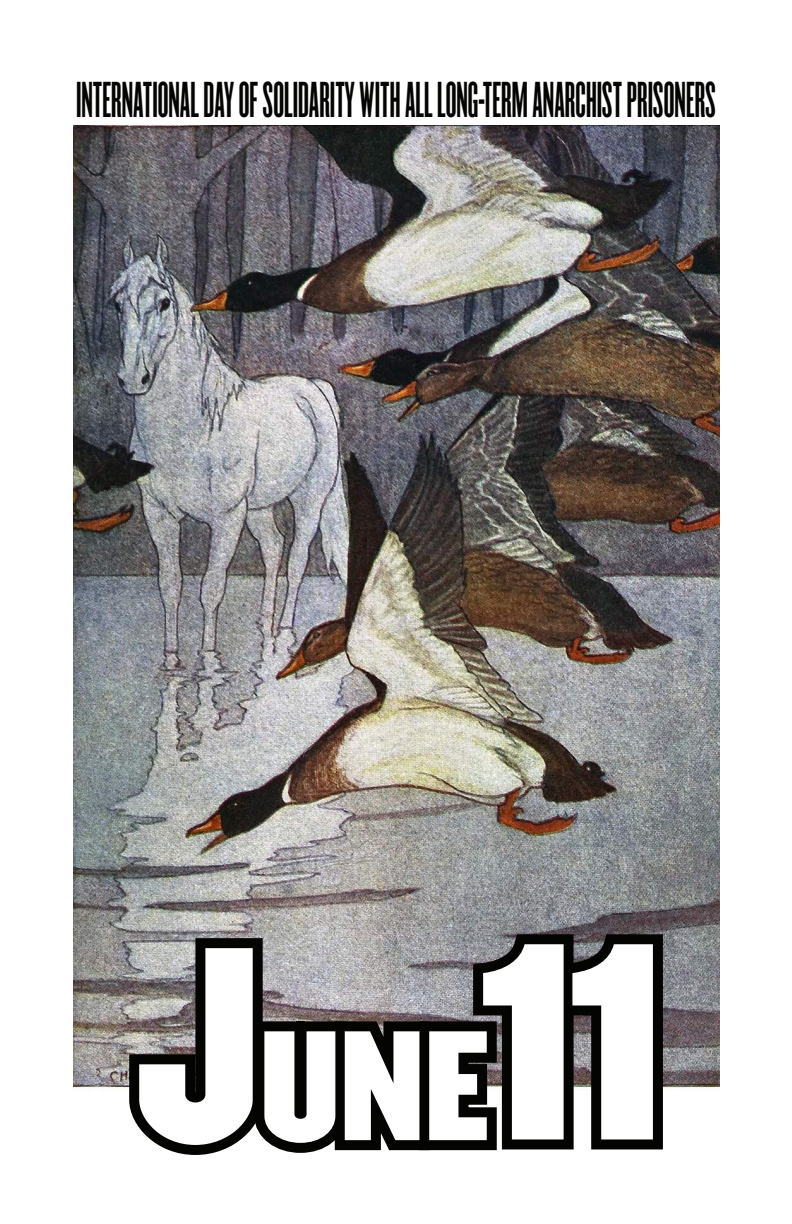
<style>
.page{position:relative;width:792px;height:1224px;background:#fff}
.page>*{position:absolute;margin:0;border:0;box-sizing:border-box;transform-origin:0 0}
.t1{font:244px "Champion HTF Middleweight";color:#fff}
.t2{font:136px "Champion HTF Middleweight";color:#fff}
.t3{font:44px "Champion HTF Flyweight";color:#040503}
.s1{font-size:240px}
</style>
<div class="page">
<img style="left:73px;top:125px;width:647px;height:964px">
<svg style="left:119px;top:924px;width:554px;height:231px;background:#605f5f"></svg>
<p class="t3" style="left:76px;top:72px;width:641px">INTERNATIONAL DAY OF SOLIDARITY WITH ALL LONG-TERM ANARCHIST PRISONERS</p>
<p class="t1" style="left:471px;top:876px;width:209px">11</p>
<p class="t2" style="left:134px;top:993px;width:357px"><span class="s1">J</span>UNE</p>
</div>
